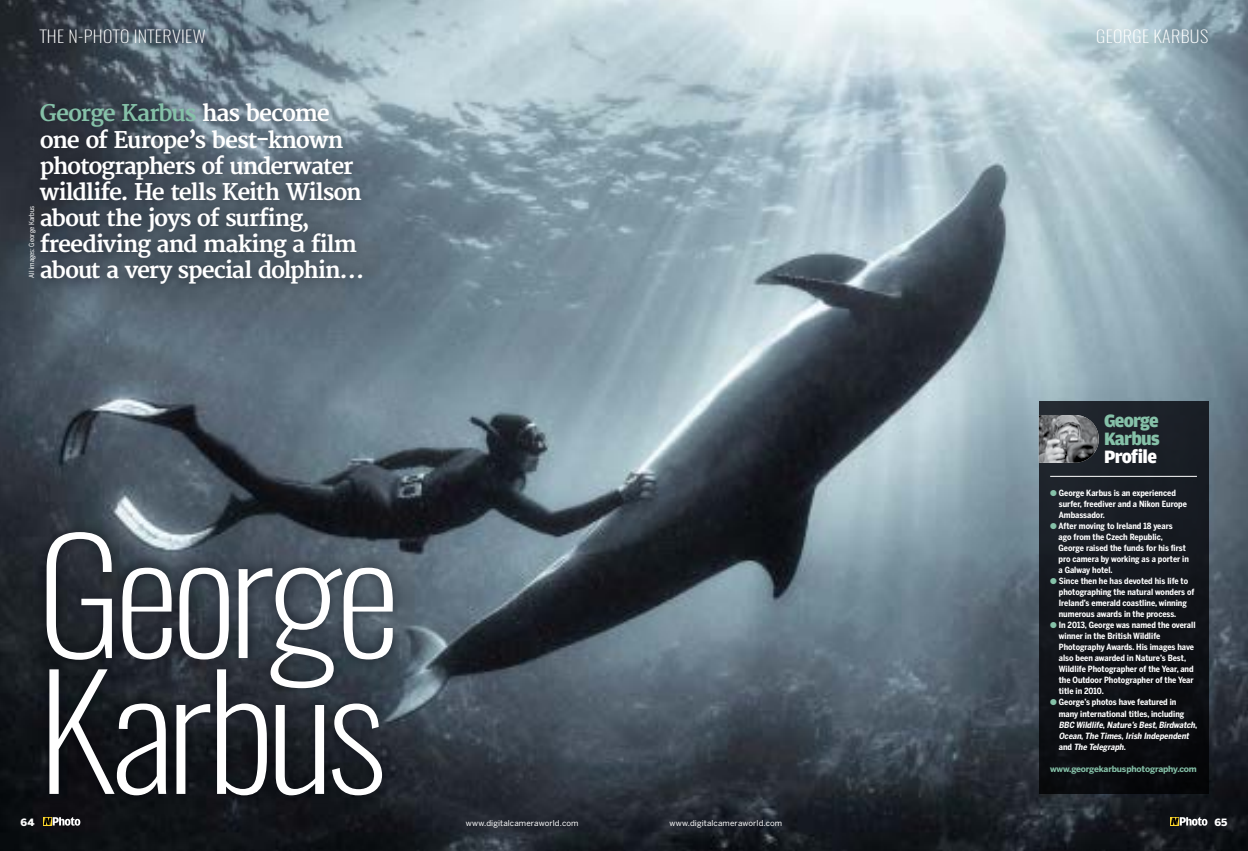
<style>
.page{position:relative;width:1248px;height:851px;background:#fff}
.page>*{position:absolute;margin:0;border:0;box-sizing:border-box;transform-origin:0 0}
.t1{font:200 153.7px/135.8px "Oswald";letter-spacing:-.045em;color:#fff;scale:1.1 1}
.t2{font:700 22.4px/26.1px "Merriweather";letter-spacing:-.045em;color:#fff}
.t3{font:900 19px/18px "Amplitude";letter-spacing:-.04em;color:#85c1a8}
.t4{font:900 19px "Amplitude";letter-spacing:-.04em;color:#fff}
.t5{font:200 16.5px "Oswald";letter-spacing:.02em;color:#fff;scale:1.1 1}
.t6{font:900 10px "Benton Sans";color:#fff}
.t7{font:700 8.5px/11px "Benton Sans Condensed";color:#fff}
.t8{font:italic 700 8.5px/11px "Benton Sans Condensed";color:#fff}
.t9{font:700 8.5px "Benton Sans";letter-spacing:-.02em;color:#85c1a8}
.t10{font:8px "Benton Sans";letter-spacing:.015em;color:#fff}
.t11{font:7px "Benton Sans Condensed";letter-spacing:-.005em;color:#fff}
.s1{color:#85c1a8}
.s2{font-style:normal}
</style>
<div class="page">
<img style="left:0;top:0;width:1247px;height:850px">
<div style="left:1038px;top:401px;width:170px;height:392px;background:linear-gradient(to bottom,#1f252d,#07090c)"></div>
<div style="left:35px;top:521px;width:368px;height:285px;background:#00010a;opacity:.51"></div>
<div style="left:29px;top:92px;width:344px;height:203px;background:#00010a;opacity:.25"></div>
<hr style="left:1050px;top:476px;width:146px;height:1px;background:#fff">
<img style="left:1038px;top:415px;width:60px;height:47px">
<svg style="left:1170px;top:817px;width:37px;height:8px"></svg>
<div style="left:43px;top:817px;width:9px;height:8px;background:#fdd62b"></div>
<svg style="left:44px;top:817px;width:36px;height:8px"></svg>
<h3 class="t5" style="left:40px;top:25px;width:152px">THE N-PHOTO INTERVIEW</h3>
<h2 class="t2" style="left:40px;top:101px;width:326px"><span class="s1">George Karbus</span> has become one of Europe’s best-known photographers of underwater wildlife. He tells Keith Wilson about the joys of surfing, freediving and making a film about a very special dolphin…</h2>
<p class="t11" style="left:27px;top:277px;width:73px;rotate:-90deg">All images: George Karbus</p>
<h1 class="t1" style="left:37px;top:527px;width:331px">George<br>Karbus</h1>
<h3 class="t5" style="left:1095px;top:25px;width:103px">GEORGE KARBUS</h3>
<h3 class="t3" style="left:1103px;top:412px;width:57px">George<br>Karbus</h3>
<h3 class="t4" style="left:1103px;top:446px;width:54px">Profile</h3>
<p class="t7" style="left:1058px;top:487px;width:130px;text-indent:-9px"><span class="s1">●</span> George Karbus is an experienced surfer, freediver and a Nikon Europe<br>Ambassador.</p>
<p class="t7" style="left:1058px;top:520px;width:132px;text-indent:-8px"><span class="s1">●</span> After moving to Ireland 18 years<br>ago from the Czech Republic,<br>George raised the funds for his first pro camera by working as a porter in a Galway hotel.</p>
<p class="t7" style="left:1058px;top:575px;width:137px;text-indent:-9px"><span class="s1">●</span> Since then he has devoted his life to photographing the natural wonders of Ireland’s emerald coastline, winning numerous awards in the process.</p>
<p class="t7" style="left:1058px;top:619px;width:138px;text-indent:-9px"><span class="s1">●</span> In 2013, George was named the overall winner in the British Wildlife<br>Photography Awards. His images have also been awarded in Nature’s Best,<br>Wildlife Photographer of the Year, and the Outdoor Photographer of the Year title in 2010.</p>
<p class="t8" style="left:1058px;top:696px;width:140px;text-indent:-9px"><span class="s1">●</span> <span class="s2">George’s photos have featured in many international titles, including </span>BBC Wildlife<span class="s2">,</span> Nature’s Best<span class="s2">,</span> Birdwatch<span class="s2">, </span>Ocean<span class="s2">,</span> The Times<span class="s2">,</span> Irish Independent <span class="s2">a n d</span> The Telegraph<span class="s2">.</span></p>
<p class="t9" style="left:1050px;top:763px;width:148px">www.georgekarbusphotography.com</p>
<p class="t6" style="left:21px;top:815px;width:15px">64</p>
<p class="t10" style="left:465px;top:817px;width:114px">www.digitalcameraworld.com</p>
<p class="t10" style="left:669px;top:817px;width:114px">www.digitalcameraworld.com</p>
<p class="t6" style="left:1214px;top:815px;width:14px">65</p>
</div>
